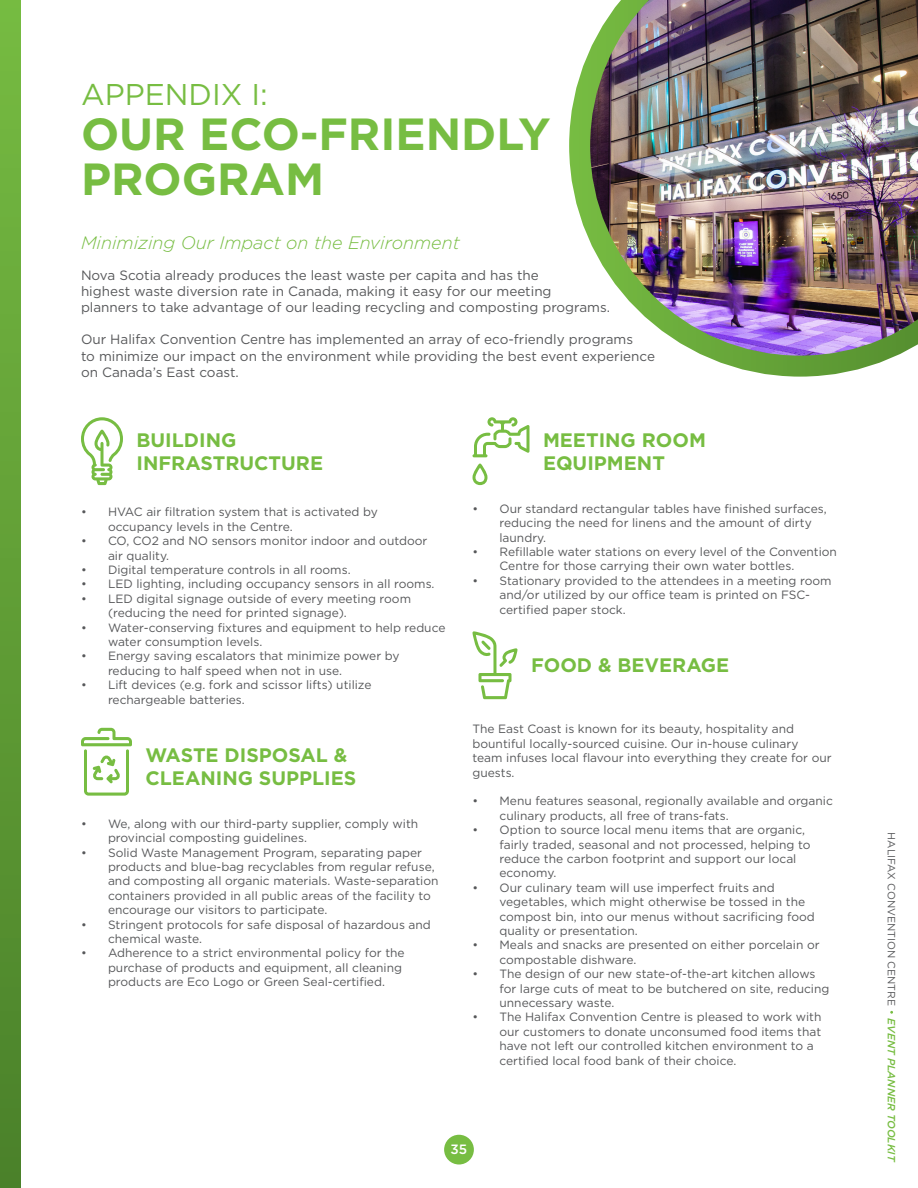
<style>
.page{position:relative;width:918px;height:1188px;background:#fff}
.page>*{position:absolute;margin:0;border:0;box-sizing:border-box;transform-origin:0 0}
.t1{font:700 45px/45px "Gotham";color:#77bd42}
.t2{font:30px "Gotham";color:#77bd42}
.t3{font:700 19.5px/22.5px "Gotham";color:#77bd42}
.t4{font:italic 300 18px "Gotham";color:#77bd42}
.t5{font:13.5px/16.2px "Gotham";color:#57585a}
.t6{font:500 13.5px "Gotham";color:#fff}
.t7{font:12px/14.4px "Gotham";color:#57585a}
.t8{font:10.5px "Gotham";color:#57585a}
.s1{font-weight:500;font-style:italic;color:#77bd42}
</style>
<div class="page">
<div style="left:444px;top:1135px;width:30px;height:30px;background:#77bd42;border-radius:50%"></div>
<div style="left:0;top:0;width:21px;height:1188px;background:linear-gradient(to bottom,#76bb42,#4b812a)"></div>
<svg style="left:81px;top:417px;width:42px;height:68px"></svg>
<svg style="left:81px;top:728px;width:51px;height:68px"></svg>
<svg style="left:473px;top:463px;width:15px;height:22px"></svg>
<svg style="left:472px;top:417px;width:57px;height:40px"></svg>
<svg style="left:472px;top:631px;width:46px;height:68px"></svg>
<img style="left:569px;top:0;width:349px;height:377px">
<h2 class="t2" style="left:81px;top:75px;width:188px">APPENDIX I:</h2>
<h1 class="t1" style="left:81px;top:111px;width:471px">OUR ECO-FRIENDLY<br>PROGRAM</h1>
<h3 class="t4" style="left:81px;top:231px;width:380px">Minimizing Our Impact on the Environment</h3>
<p class="t5" style="left:81px;top:266px;width:531px">Nova Scotia already produces the least waste per capita and has the<br>highest waste diversion rate in Canada, making it easy for our meeting planners to take advantage of our leading recycling and composting programs.</p>
<p class="t5" style="left:81px;top:331px;width:576px">Our Halifax Convention Centre has implemented an array of eco-friendly programs<br>to minimize our impact on the environment while providing the best event experience on Canada’s East coast.</p>
<h3 class="t3" style="left:136px;top:429px;width:188px">BUILDING<br>INFRASTRUCTURE</h3>
<p class="t7" style="left:108px;top:505px;width:271px;text-indent:-27px">• HVAC air filtration system that is activated by occupancy levels in the Centre.</p>
<p class="t7" style="left:108px;top:534px;width:321px;text-indent:-27px">• CO, CO2 and NO sensors monitor indoor and outdoor air quality.</p>
<p class="t7" style="left:81px;top:562px;width:271px">• Digital temperature controls in all rooms.</p>
<p class="t7" style="left:81px;top:577px;width:355px">• LED lighting, including occupancy sensors in all rooms.</p>
<p class="t7" style="left:108px;top:591px;width:305px;text-indent:-27px">• LED digital signage outside of every meeting room (reducing the need for printed signage).</p>
<p class="t7" style="left:108px;top:620px;width:339px;text-indent:-27px">• Water-conserving fixtures and equipment to help reduce water consumption levels.</p>
<p class="t7" style="left:108px;top:649px;width:293px;text-indent:-27px">• Energy saving escalators that minimize power by reducing to half speed when not in use.</p>
<p class="t7" style="left:108px;top:678px;width:265px;text-indent:-27px">• Lift devices (e.g. fork and scissor lifts) utilize rechargeable batteries.</p>
<h3 class="t3" style="left:146px;top:744px;width:212px">WASTE DISPOSAL &amp;<br>CLEANING SUPPLIES</h3>
<p class="t7" style="left:108px;top:816px;width:312px;text-indent:-27px">• We, along with our third-party supplier, comply with provincial composting guidelines.</p>
<p class="t7" style="left:108px;top:845px;width:332px;text-indent:-27px">• Solid Waste Management Program, separating paper products and blue-bag recyclables from regular refuse, and composting all organic materials. Waste-separation containers provided in all public areas of the facility to encourage our visitors to participate.</p>
<p class="t7" style="left:108px;top:917px;width:324px;text-indent:-27px">• Stringent protocols for safe disposal of hazardous and chemical waste.</p>
<p class="t7" style="left:108px;top:946px;width:298px;text-indent:-27px">• Adherence to a strict environmental policy for the purchase of products and equipment, all cleaning products are Eco Logo or Green Seal-certified.</p>
<h3 class="t3" style="left:543px;top:429px;width:164px">MEETING ROOM<br>EQUIPMENT</h3>
<p class="t7" style="left:500px;top:501px;width:329px;text-indent:-27px">• Our standard rectangular tables have finished surfaces, reducing the need for linens and the amount of dirty laundry.</p>
<p class="t7" style="left:500px;top:544px;width:339px;text-indent:-27px">• Refillable water stations on every level of the Convention<br>Centre for those carrying their own water bottles.</p>
<p class="t7" style="left:500px;top:573px;width:334px;text-indent:-27px">• Stationary provided to the attendees in a meeting room and/or utilized by our office team is printed on FSC&shy;certified paper stock.</p>
<h3 class="t3" style="left:531px;top:654px;width:200px">FOOD &amp; BEVERAGE</h3>
<p class="t7" style="left:472px;top:722px;width:361px">The East Coast is known for its beauty, hospitality and bountiful locally-sourced cuisine. Our in-house culinary<br>team infuses local flavour into everything they create for our guests.</p>
<p class="t7" style="left:500px;top:794px;width:335px;text-indent:-27px">• Menu features seasonal, regionally available and organic culinary products, all free of trans-fats.</p>
<p class="t7" style="left:500px;top:822px;width:313px;text-indent:-27px">• Option to source local menu items that are organic, fairly traded, seasonal and not processed, helping to reduce the carbon footprint and support our local economy.</p>
<p class="t7" style="left:500px;top:880px;width:317px;text-indent:-27px">• Our culinary team will use imperfect fruits and vegetables, which might otherwise be tossed in the compost bin, into our menus without sacrificing food quality or presentation.</p>
<p class="t7" style="left:500px;top:938px;width:322px;text-indent:-27px">• Meals and snacks are presented on either porcelain or compostable dishware.</p>
<p class="t7" style="left:500px;top:966px;width:331px;text-indent:-27px">• The design of our new state-of-the-art kitchen allows for large cuts of meat to be butchered on site, reducing unnecessary waste.</p>
<p class="t7" style="left:500px;top:1010px;width:324px;text-indent:-27px">• The Halifax Convention Centre is pleased to work with our customers to donate unconsumed food items that have not left our controlled kitchen environment to a certified local food bank of their choice.</p>
<p class="t6" style="left:451px;top:1140px;width:18px">35</p>
<p class="t8" style="left:898px;top:832px;width:331px;rotate:90deg">HALIFAX CONVENTION CENTRE <span class="s1">EVENT PLANNER TOOLKIT</span></p>
</div>
